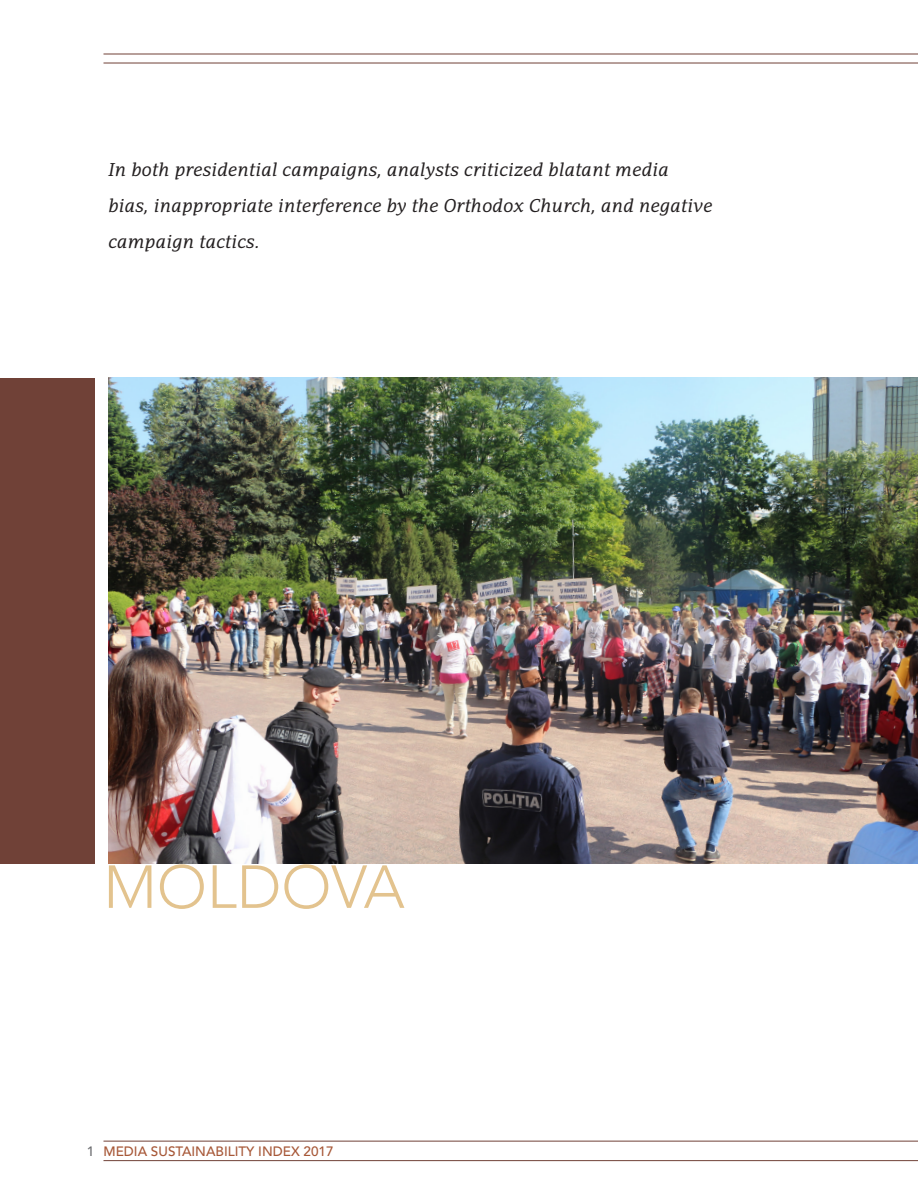
<style>
.page{position:relative;width:918px;height:1188px;background:#fff}
.page>*{position:absolute;margin:0;border:0;box-sizing:border-box;transform-origin:0 0}
.t1{font:300 60px "Avenir LT Std";color:#e3c38e}
.Opening_Quote{font:italic 18px/36px "Adamant BG";color:#231f20}
.t2{font:500 13.5px "Avenir LT Std";color:#a75838}
.s1{color:#6c6d70}
</style>
<div class="page">
<div style="left:0;top:378px;width:94px;height:486px;background:#704137"></div>
<hr style="left:104px;top:54px;width:814px;height:1px;background:#704137">
<hr style="left:104px;top:63px;width:814px;height:1px;background:#704137">
<hr style="left:104px;top:1141px;width:814px;height:1px;background:#704137">
<hr style="left:104px;top:1160px;width:814px;height:1px;background:#704137">
<img style="left:108px;top:378px;width:810px;height:486px">
<p class="Opening_Quote" style="left:108px;top:151px;width:606px">In both presidential campaigns, analysts criticized blatant media bias, inappropriate interference by the Orthodox Church, and negative campaign tactics.</p>
<p class="t1" style="left:104px;top:852px;width:303px">MOLDOVA</p>
<p class="t2" style="left:87px;top:1144px;width:248px"><span class="s1">1</span> MEDIA SUSTAINABILITY INDEX 2017</p>
</div>
